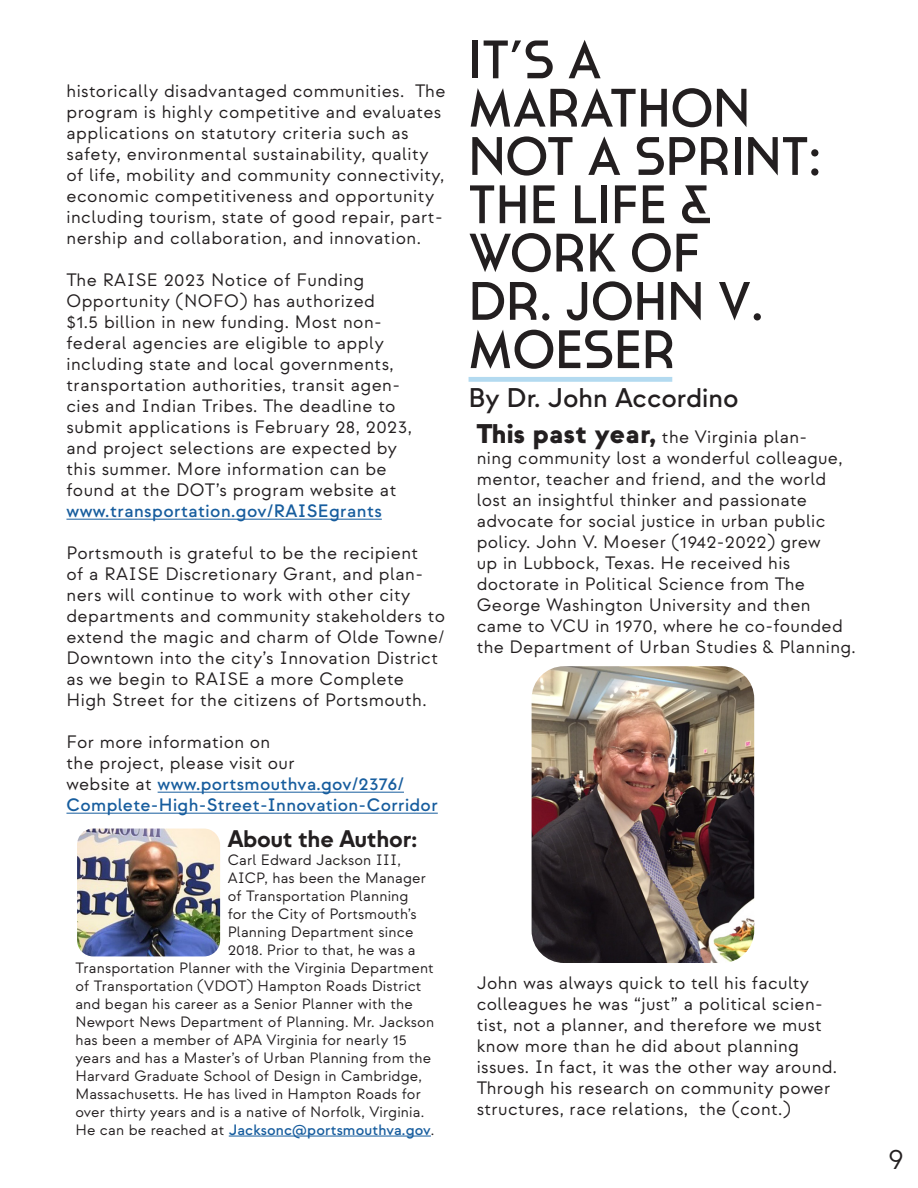
<style>
.page{position:relative;width:918px;height:1188px;background:#fff}
.page>*{position:absolute;margin:0;border:0;box-sizing:border-box;transform-origin:0 0}
.t1{font:54px/48.3px "Cassannet Plus";color:#231f20}
.t2{font:500 27px "Strawford";color:#231f20}
.t3{font:100 27px "Sawton Industrial";color:#231f20}
.t4{font:700 24px "Strawford";letter-spacing:-.01em;color:#231f20}
.t5{font:18px/21px "Strawford";letter-spacing:.025em;color:#231f20}
.t6{font:500 18px/21px "Strawford";letter-spacing:.02em;color:#175d9e}
.APA_VA_Default{font:15px "Strawford";letter-spacing:.01em;color:#231f20}
.APA_VA_Default-2{font:500 15px "Strawford";letter-spacing:.01em;color:#175d9e}
.s1{font-weight:500;color:#175d9e}
.s2{font-weight:400;color:#231f20}
.s3{font-weight:900;font-size:27px}
</style>
<div class="page">
<hr style="left:66px;top:519px;width:316px;height:1px;background:#175d9e">
<hr style="left:158px;top:792px;width:246px;height:1px;background:#175d9e">
<hr style="left:66px;top:813px;width:372px;height:1px;background:#175d9e">
<hr style="left:229px;top:1136px;width:202px;height:1px;background:#175d9e">
<div style="left:469px;top:377px;width:203px;height:5px;background:#b3daf0"></div>
<img style="left:77px;top:829px;width:143px;height:127px">
<img style="left:532px;top:666px;width:222px;height:297px">
<p class="t5" style="left:66px;top:81px;width:381px">historically disadvantaged communities. The program is highly competitive and evaluates applications on statutory criteria such as safety, environmental sustainability, quality of life, mobility and community connectivity, economic competitiveness and opportunity including tourism, state of good repair, part&shy;nership and collaboration, and innovation.</p>
<p class="t5" style="left:66px;top:270px;width:317px">The RAISE 2023 Notice of Funding<br>Opportunity (NOFO) has authorized $1.5 billion in new funding. Most non-</p>
<p class="t5" style="left:66px;top:333px;width:319px">federal agencies are eligible to apply</p>
<p class="t5" style="left:66px;top:354px;width:329px">including state and local governments,</p>
<p class="t5" style="left:66px;top:375px;width:347px">transportation authorities, transit agen&shy;cies and Indian Tribes. The deadline to submit applications is February 28, 2023, and project selections are expected by this summer. More information can be found at the DOT’s program website at <span class="s1">www.transportation.gov/RAISEgrants</span></p>
<p class="t5" style="left:66px;top:543px;width:380px">Portsmouth is grateful to be the recipient<br>of a RAISE Discretionary Grant, and plan&shy;ners will continue to work with other city departments and community stakeholders to extend the magic and charm of Olde Towne/ Downtown into the city’s Innovation District as we begin to RAISE a more Complete High Street for the citizens of Portsmouth.</p>
<p class="t6" style="left:66px;top:732px;width:373px"><span class="s2">For more information on<br>the project, please visit our<br>website at</span> www.portsmouthva.gov/2376/ Complete-High-Street-Innovation-Corridor</p>
<p class="t4" style="left:228px;top:824px;width:191px">About the Author:</p>
<p class="APA_VA_Default" style="left:228px;top:850px;width:175px">Carl Edward Jackson III,</p>
<p class="APA_VA_Default" style="left:228px;top:868px;width:200px">AICP, has been the Manager</p>
<p class="APA_VA_Default" style="left:228px;top:886px;width:182px">of Transportation Planning</p>
<p class="APA_VA_Default" style="left:228px;top:904px;width:190px">for the City of Portsmouth’s</p>
<p class="APA_VA_Default" style="left:228px;top:922px;width:187px">Planning Department since</p>
<p class="APA_VA_Default" style="left:228px;top:940px;width:190px">2018. Prior to that, he was a</p>
<p class="APA_VA_Default" style="left:75px;top:958px;width:360px">Transportation Planner with the Virginia Department</p>
<p class="APA_VA_Default" style="left:75px;top:976px;width:348px">of Transportation (VDOT) Hampton Roads District</p>
<p class="APA_VA_Default" style="left:75px;top:994px;width:339px">and began his career as a Senior Planner with the</p>
<p class="APA_VA_Default" style="left:75px;top:1012px;width:360px">Newport News Department of Planning. Mr. Jackson</p>
<p class="APA_VA_Default" style="left:75px;top:1030px;width:333px">has been a member of APA Virginia for nearly 15</p>
<p class="APA_VA_Default" style="left:75px;top:1048px;width:358px">years and has a Master’s of Urban Planning from the</p>
<p class="APA_VA_Default" style="left:75px;top:1066px;width:348px">Harvard Graduate School of Design in Cambridge,</p>
<p class="APA_VA_Default" style="left:75px;top:1084px;width:347px">Massachusetts. He has lived in Hampton Roads for</p>
<p class="APA_VA_Default" style="left:75px;top:1102px;width:350px">over thirty years and is a native of Norfolk, Virginia.</p>
<p class="APA_VA_Default-2" style="left:75px;top:1120px;width:361px"><span class="s2">He can be reached at</span> Jacksonc@portsmouthva.gov<span class="s2">.</span></p>
<p class="t1" style="left:469px;top:35px;width:134px">IT’S A</p>
<p class="t1" style="left:469px;top:84px;width:283px">MARATHON</p>
<p class="t1" style="left:469px;top:132px;width:354px">NOT A SPRINT:</p>
<p class="t1" style="left:469px;top:180px;width:245px">THE LIFE &amp;<br>WORK OF</p>
<p class="t1" style="left:469px;top:277px;width:296px">DR. JOHN V.</p>
<p class="t1" style="left:469px;top:325px;width:208px">MOESER</p>
<p class="t2" style="left:469px;top:382px;width:272px">By Dr. John Accordino</p>
<p class="t5" style="left:477px;top:427px;width:367px"><span class="s3">This past year,</span> the Virginia plan&shy;ning community lost a wonderful colleague, mentor, teacher and friend, and the world lost an insightful thinker and passionate advocate for social justice in urban public policy. John V. Moeser (1942-2022) grew up in Lubbock, Texas. He received his</p>
<p class="t5" style="left:477px;top:574px;width:381px">doctorate in Political Science from The George Washington University and then came to VCU in 1970, where he co-founded the Department of Urban Studies &amp; Planning.</p>
<p class="t5" style="left:477px;top:973px;width:362px">John was always quick to tell his faculty colleagues he was “just” a political scien&shy;tist, not a planner, and therefore we must know more than he did about planning issues. In fact, it was the other way around.<br>Through his research on community power structures, race relations, the (cont.)</p>
<p class="t3" style="left:888px;top:1144px;width:19px">9</p>
</div>
